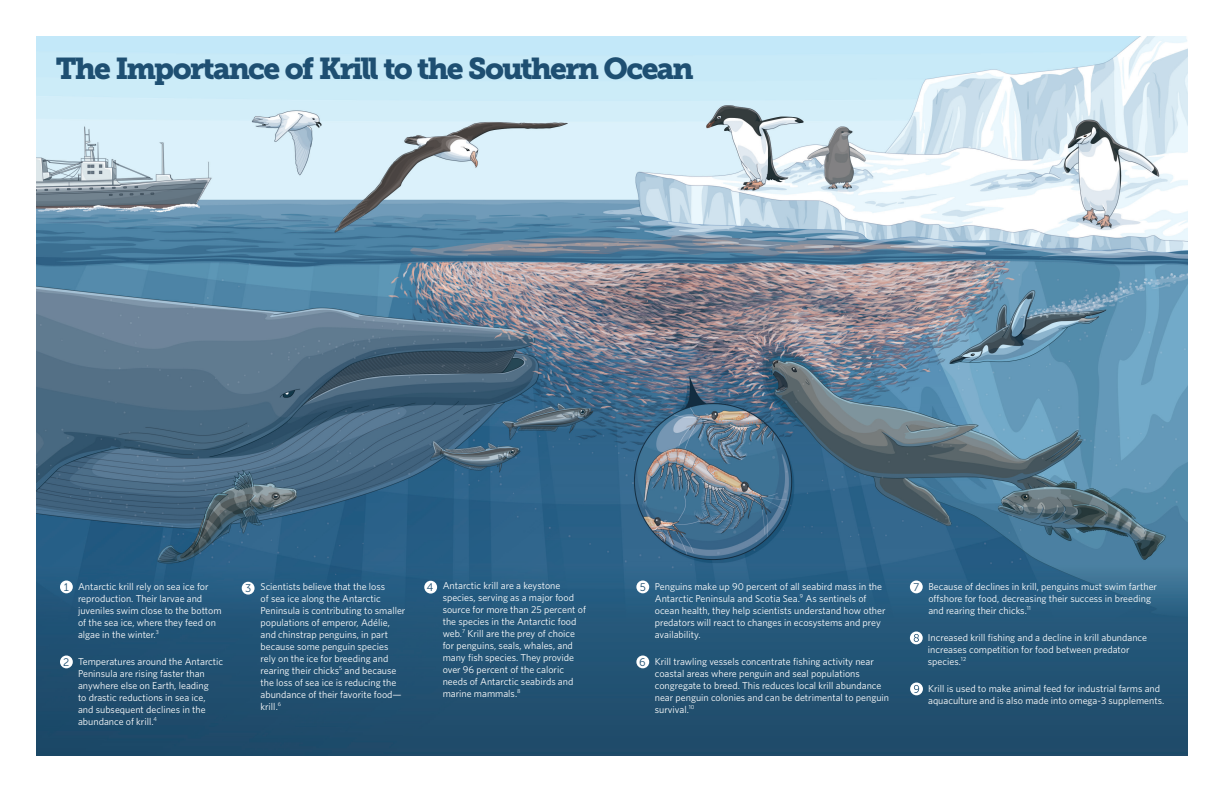
<style>
.page{position:relative;width:1224px;height:792px;background:#fff}
.page>*{position:absolute;margin:0;border:0;box-sizing:border-box;transform-origin:0 0}
.Main_title{font:30px "Museo Slab 900";letter-spacing:-.06em;color:#1e4f72}
.t1{font:11px "Museo Sans 300";color:#1e4f72}
.body-graphic{font:10px/12px "Whitney";color:#fff}
</style>
<div class="page">
<img style="left:36px;top:36px;width:1152px;height:720px">
<div style="left:424px;top:581px;width:13px;height:13px;background:#fff;border-radius:50%"></div>
<div style="left:242px;top:582px;width:13px;height:13px;background:#fff;border-radius:50%"></div>
<div style="left:60px;top:581px;width:13px;height:12px;background:#fff;border-radius:50%"></div>
<div style="left:60px;top:656px;width:13px;height:12px;background:#fff;border-radius:50%"></div>
<div style="left:636px;top:581px;width:13px;height:12px;background:#fff;border-radius:50%"></div>
<div style="left:636px;top:656px;width:13px;height:12px;background:#fff;border-radius:50%"></div>
<div style="left:910px;top:632px;width:13px;height:12px;background:#fff;border-radius:50%"></div>
<svg style="left:910px;top:683px;width:13px;height:12px"></svg>
<svg style="left:914px;top:634px;width:5px;height:8px"></svg>
<svg style="left:914px;top:685px;width:5px;height:8px"></svg>
<div style="left:910px;top:581px;width:13px;height:12px;background:#fff;border-radius:50%"></div>
<p class="Main_title" style="left:56px;top:51px;width:640px">The Importance of Krill to the Southern Ocean</p>
<p class="t1" style="left:64px;top:581px;width:7px">1</p>
<p class="t1" style="left:63px;top:656px;width:8px">2</p>
<p class="body-graphic" style="left:78px;top:580px;width:132px">Antarctic krill rely on sea ice for</p>
<p class="t1" style="left:245px;top:582px;width:8px">3</p>
<p class="t1" style="left:427px;top:581px;width:8px">4</p>
<p class="body-graphic" style="left:78px;top:592px;width:145px">reproduction. Their larvae and juveniles swim close to the bottom of the sea ice, where they feed on algae in the winter.<sup>3</sup></p>
<p class="body-graphic" style="left:78px;top:655px;width:147px">Temperatures around the Antarctic<br>Peninsula are rising faster than anywhere else on Earth, leading<br>to drastic reductions in sea ice, and subsequent declines in the abundance of krill.<sup>4</sup></p>
<p class="body-graphic" style="left:261px;top:580px;width:146px">Scientists believe that the loss<br>of sea ice along the Antarctic<br>Peninsula is contributing to smaller populations of emperor, Adélie, and chinstrap penguins, in part because some penguin species rely on the ice for breeding and rearing their chicks<sup>5</sup> and because the loss of sea ice is reducing the abundance of their favorite food— krill.<sup>6</sup></p>
<p class="body-graphic" style="left:443px;top:579px;width:145px">Antarctic krill are a keystone species, serving as a major food source for more than 25 percent of the species in the Antarctic food web.<sup>7</sup> Krill are the prey of choice for penguins, seals, whales, and many fish species. They provide over 96 percent of the caloric needs of Antarctic seabirds and marine mammals.<sup>8</sup></p>
<p class="t1" style="left:640px;top:581px;width:8px">5</p>
<p class="t1" style="left:639px;top:656px;width:8px">6</p>
<p class="body-graphic" style="left:655px;top:580px;width:232px">Penguins make up 90 percent of all seabird mass in the Antarctic Peninsula and Scotia Sea.<sup>9</sup> As sentinels of ocean health, they help scientists understand how other predators will react to changes in ecosystems and prey availability.</p>
<p class="body-graphic" style="left:655px;top:655px;width:236px">Krill trawling vessels concentrate fishing activity near coastal areas where penguin and seal populations congregate to breed. This reduces local krill abundance near penguin colonies and can be detrimental to penguin survival.<sup>10</sup></p>
<p class="t1" style="left:913px;top:581px;width:7px">7</p>
<p class="body-graphic" style="left:928px;top:580px;width:230px">Because of declines in krill, penguins must swim farther offshore for food, decreasing their success in breeding and rearing their chicks.<sup>11</sup></p>
<p class="body-graphic" style="left:928px;top:631px;width:221px">Increased krill fishing and a decline in krill abundance increases competition for food between predator species.<sup>12</sup></p>
<p class="body-graphic" style="left:928px;top:682px;width:238px">Krill is used to make animal feed for industrial farms and aquaculture and is also made into omega-3 supplements.</p>
</div>
